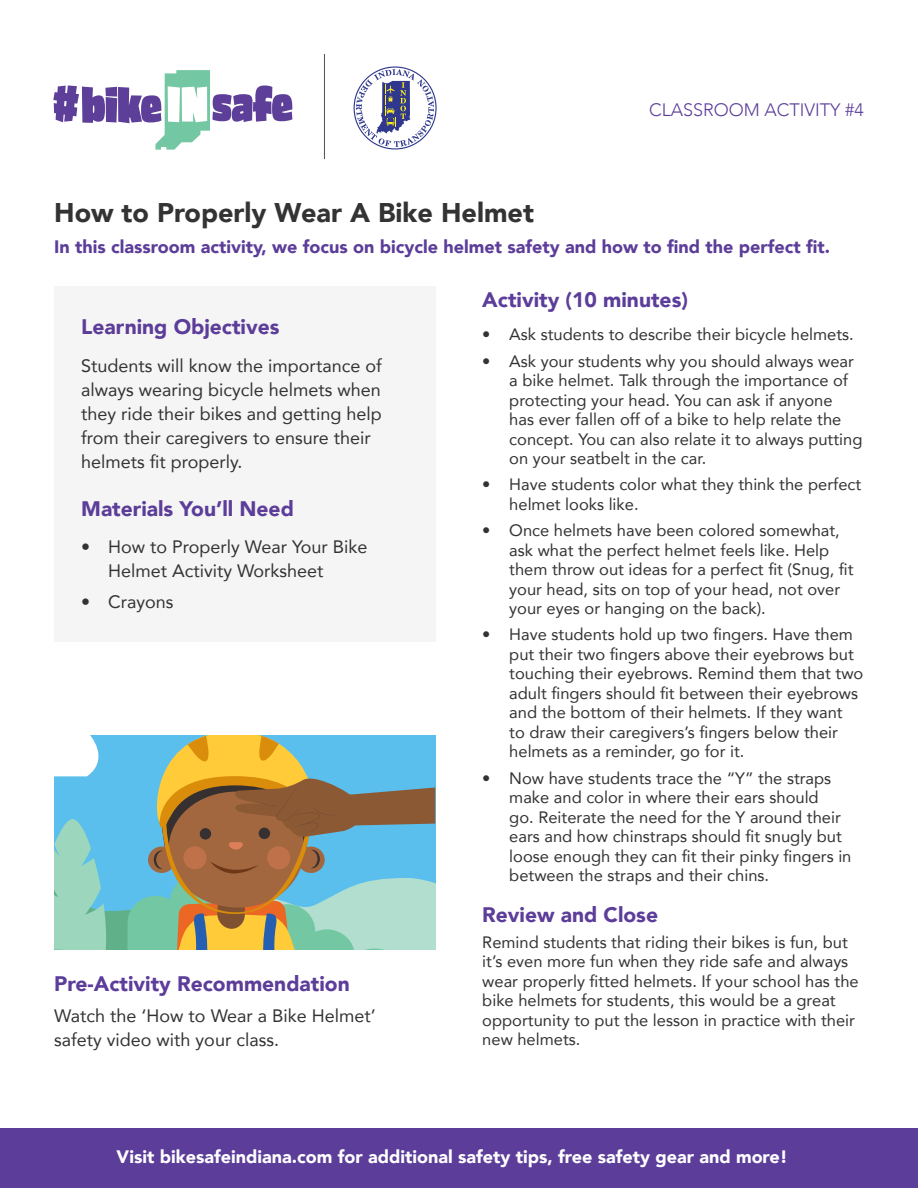
<style>
.page{position:relative;width:918px;height:1188px;background:#fff}
.page>*{position:absolute;margin:0;border:0;box-sizing:border-box;transform-origin:0 0}
.t1{font:900 27px "Avenir";color:#333}
.t2{font:900 21px "Avenir";color:#5c3d99}
.t3{font:18px/24px "Avenir";color:#333}
.t4{font:900 18px "Avenir";color:#5c3d99}
.t5{font:900 18px "Avenir";color:#fff}
.t6{font:300 18px "Avenir";color:#5c3d99}
.t7{font:16.5px/19.5px "Avenir";color:#333}
</style>
<div class="page">
<div style="left:0;top:1128px;width:918px;height:60px;background:#5c3d99"></div>
<div style="left:54px;top:286px;width:382px;height:356px;background:#f5f5f5"></div>
<svg style="left:54px;top:736px;width:381px;height:213px"></svg>
<svg style="left:53px;top:70px;width:239px;height:80px"></svg>
<hr style="left:324px;top:54px;width:1px;height:105px;background:#4d4e4f">
<div style="left:351px;top:64px;width:88px;height:88px;border:2px solid #fff;border-radius:50%"></div>
<svg style="left:356px;top:69px;width:78px;height:78px"></svg>
<p class="t6" style="left:649px;top:99px;width:216px">CLASSROOM ACTIVITY #4</p>
<p class="t1" style="left:54px;top:189px;width:481px">How to Properly Wear A Bike Helmet</p>
<p class="t4" style="left:54px;top:231px;width:777px">In this classroom activity, we focus on bicycle helmet safety and how to find the perfect fit.</p>
<p class="t2" style="left:482px;top:282px;width:207px">Activity (10 minutes)</p>
<p class="t7" style="left:482px;top:324px;width:373px">• Ask students to describe their bicycle helmets.</p>
<p class="t7" style="left:509px;top:351px;width:355px;text-indent:-27px">• Ask your students why you should always wear a bike helmet. Talk through the importance of protecting your head. You can ask if anyone<br>has ever fallen off of a bike to help relate the concept. You can also relate it to always putting on your seatbelt in the car.</p>
<p class="t7" style="left:509px;top:474px;width:353px;text-indent:-27px">• Have students color what they think the perfect helmet looks like.</p>
<p class="t7" style="left:509px;top:520px;width:346px;text-indent:-27px">• Once helmets have been colored somewhat, ask what the perfect helmet feels like. Help them throw out ideas for a perfect fit (Snug, fit your head, sits on top of your head, not over your eyes or hanging on the back).</p>
<p class="t7" style="left:509px;top:624px;width:356px;text-indent:-27px">• Have students hold up two fingers. Have them put their two fingers above their eyebrows but touching their eyebrows. Remind them that two adult fingers should fit between their eyebrows and the bottom of their helmets. If they want<br>to draw their caregivers’s fingers below their helmets as a reminder, go for it.</p>
<p class="t7" style="left:509px;top:768px;width:344px;text-indent:-27px">• Now have students trace the “Y” the straps make and color in where their ears should<br>go. Reiterate the need for the Y around their ears and how chinstraps should fit snugly but loose enough they can fit their pinky fingers in between the straps and their chins.</p>
<p class="t2" style="left:482px;top:896px;width:177px">Review and Close</p>
<p class="t7" style="left:482px;top:932px;width:378px">Remind students that riding their bikes is fun, but it’s even more fun when they ride safe and always wear properly fitted helmets. If your school has the bike helmets for students, this would be a great opportunity to put the lesson in practice with their new helmets.</p>
<p class="t2" style="left:81px;top:309px;width:200px">Learning Objectives</p>
<p class="t3" style="left:81px;top:353px;width:302px">Students will know the importance of always wearing bicycle helmets when they ride their bikes and getting help from their caregivers to ensure their helmets fit properly.</p>
<p class="t2" style="left:81px;top:491px;width:214px">Materials You’ll Need</p>
<p class="t3" style="left:108px;top:535px;width:261px;text-indent:-27px">• How to Properly Wear Your Bike<br>Helmet Activity Worksheet</p>
<p class="t3" style="left:81px;top:589px;width:94px">• Crayons</p>
<p class="t2" style="left:54px;top:966px;width:297px">Pre-Activity Recommendation</p>
<p class="t3" style="left:54px;top:1003px;width:323px">Watch the ‘How to Wear a Bike Helmet’ safety video with your class.</p>
<p class="t5" style="left:117px;top:1141px;width:673px">Visit bikesafeindiana.com for additional safety tips, free safety gear and more!</p>
</div>
